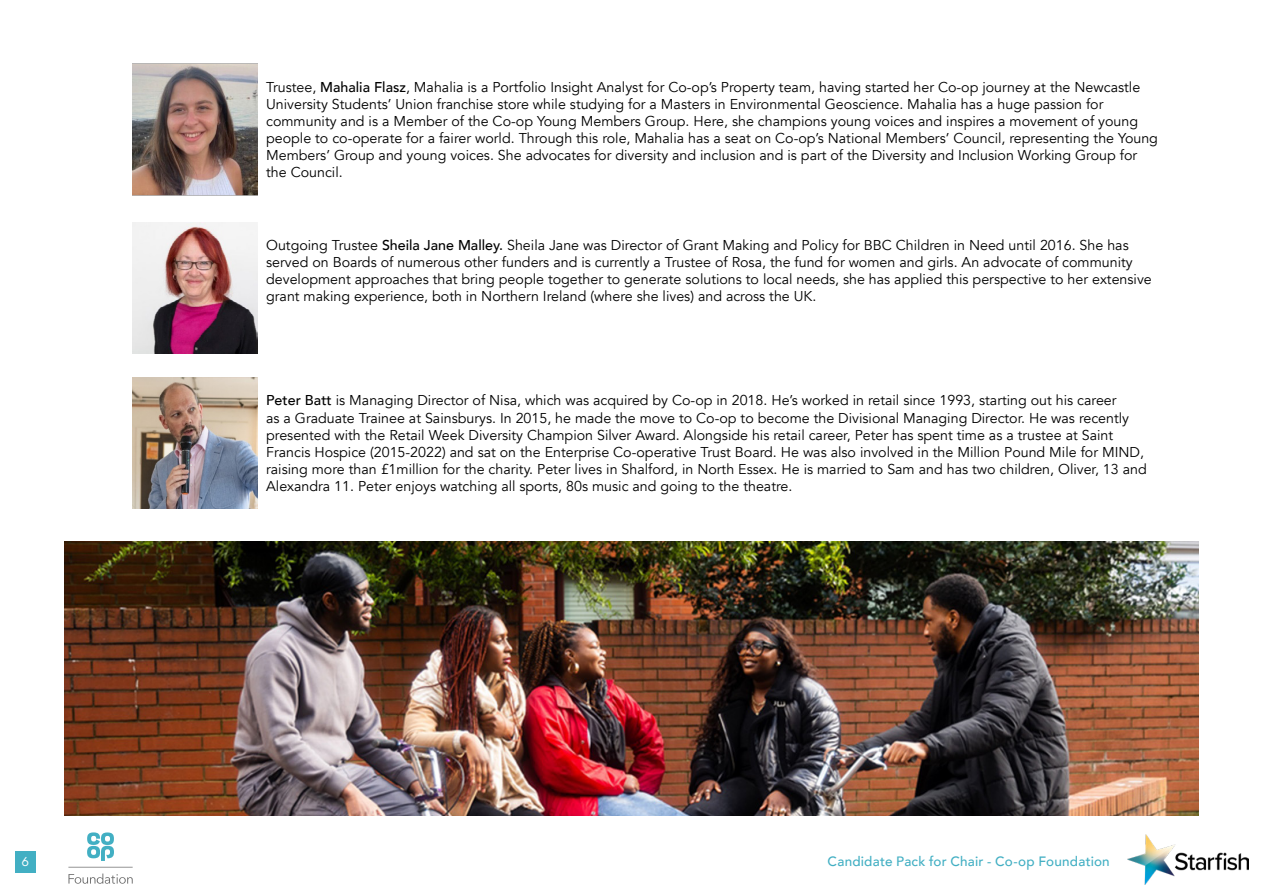
<style>
.page{position:relative;width:1263px;height:893px;background:#fff}
.page>*{position:absolute;margin:0;border:0;box-sizing:border-box;transform-origin:0 0}
.t1{font:14.25px/17.1px "Avenir";color:#000}
.t2{font:500 13.5px "Avenir";letter-spacing:.015em;color:#42afc3}
.t3{font:13.5px "Futura PT";color:#fff}
.s1{font-weight:500}
</style>
<div class="page">
<img style="left:1127px;top:834px;width:121px;height:50px">
<div style="left:15px;top:851px;width:21px;height:22px;background:#42afc3"></div>
<svg style="left:87px;top:832px;width:27px;height:29px"></svg>
<svg style="left:68px;top:867px;width:65px;height:17px"></svg>
<img style="left:132px;top:64px;width:125px;height:131px">
<img style="left:132px;top:222px;width:125px;height:131px">
<img style="left:132px;top:377px;width:125px;height:132px">
<img style="left:65px;top:541px;width:1133px;height:275px">
<p class="t1" style="left:266px;top:79px;width:893px">Trustee, <span class="s1">Mahalia Flasz</span>, Mahalia is a Portfolio Insight Analyst for Co-op’s Property team, having started her Co-op journey at the Newcastle University Students’ Union franchise store while studying for a Masters in Environmental Geoscience. Mahalia has a huge passion for community and is a Member of the Co-op Young Members Group. Here, she champions young voices and inspires a movement of young people to co-operate for a fairer world. Through this role, Mahalia has a seat on Co-op’s National Members’ Council, representing the Young Members’ Group and young voices. She advocates for diversity and inclusion and is part of the Diversity and Inclusion Working Group for the Council.</p>
<p class="t1" style="left:266px;top:237px;width:887px">Outgoing Trustee <span class="s1">Sheila Jane Malley.</span> Sheila Jane was Director of Grant Making and Policy for BBC Children in Need until 2016. She has served on Boards of numerous other funders and is currently a Trustee of Rosa, the fund for women and girls. An advocate of community development approaches that bring people together to generate solutions to local needs, she has applied this perspective to her extensive grant making experience, both in Northern Ireland (where she lives) and across the UK.</p>
<p class="t1" style="left:266px;top:392px;width:882px"><span class="s1">Peter Batt</span> is Managing Director of Nisa, which was acquired by Co-op in 2018. He’s worked in retail since 1993, starting out his career<br>as a Graduate Trainee at Sainsburys. In 2015, he made the move to Co-op to become the Divisional Managing Director. He was recently presented with the Retail Week Diversity Champion Silver Award. Alongside his retail career, Peter has spent time as a trustee at Saint Francis Hospice (2015-2022) and sat on the Enterprise Co-operative Trust Board. He was also involved in the Million Pound Mile for MIND, raising more than £1million for the charity. Peter lives in Shalford, in North Essex. He is married to Sam and has two children, Oliver, 13 and Alexandra 11. Peter enjoys watching all sports, 80s music and going to the theatre.</p>
<p class="t3" style="left:22px;top:853px;width:9px">6</p>
<p class="t2" style="left:828px;top:849px;width:284px">Candidate Pack for Chair - Co-op Foundation</p>
</div>
